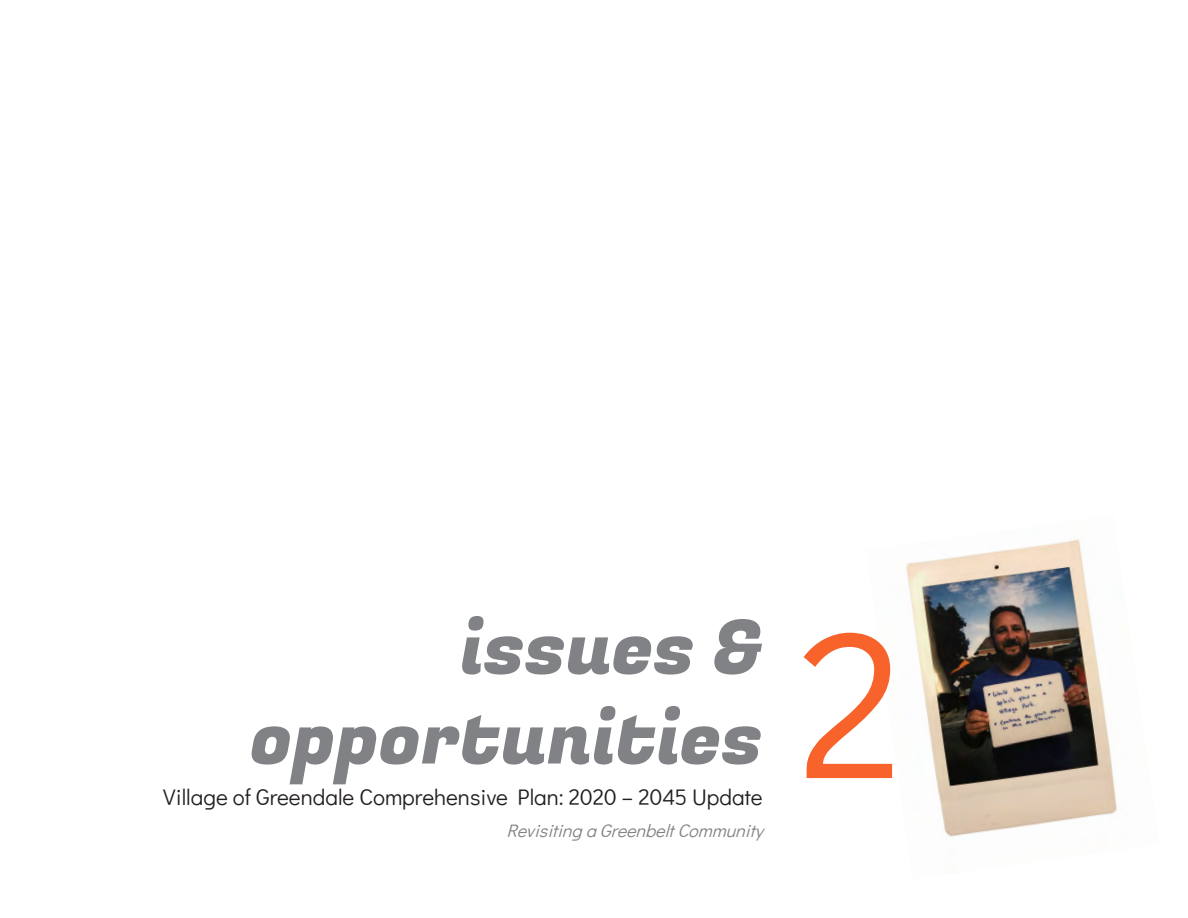
<style>
.page{position:relative;width:1188px;height:918px;background:#fff}
.page>*{position:absolute;margin:0;border:0;box-sizing:border-box;transform-origin:0 0}
.Body_Text{font:208.5px "Didact Gothic";color:#f7632b}
.Body_Text-2{font:75px/90px "Fugaz One";color:#808285;text-align:right}
.Body_Text-3{font:22.5px "Didact Gothic";color:#231f20}
.t1{font:italic 18px "Didact Gothic";color:#808285}
</style>
<div class="page">
<img style="left:906px;top:538px;width:212px;height:299px">
<p class="Body_Text-2" style="left:250px;top:605px;width:514px">issues &amp; opportunities</p>
<p class="Body_Text-3" style="left:163px;top:780px;width:601px">Village of Greendale Comprehensive Plan: 2020 – 2045 Update</p>
<p class="t1" style="left:506px;top:817px;width:265px">RevisitingaGreenbeltCommunity</p>
<p class="Body_Text" style="left:798px;top:543px;width:106px">2</p>
</div>
